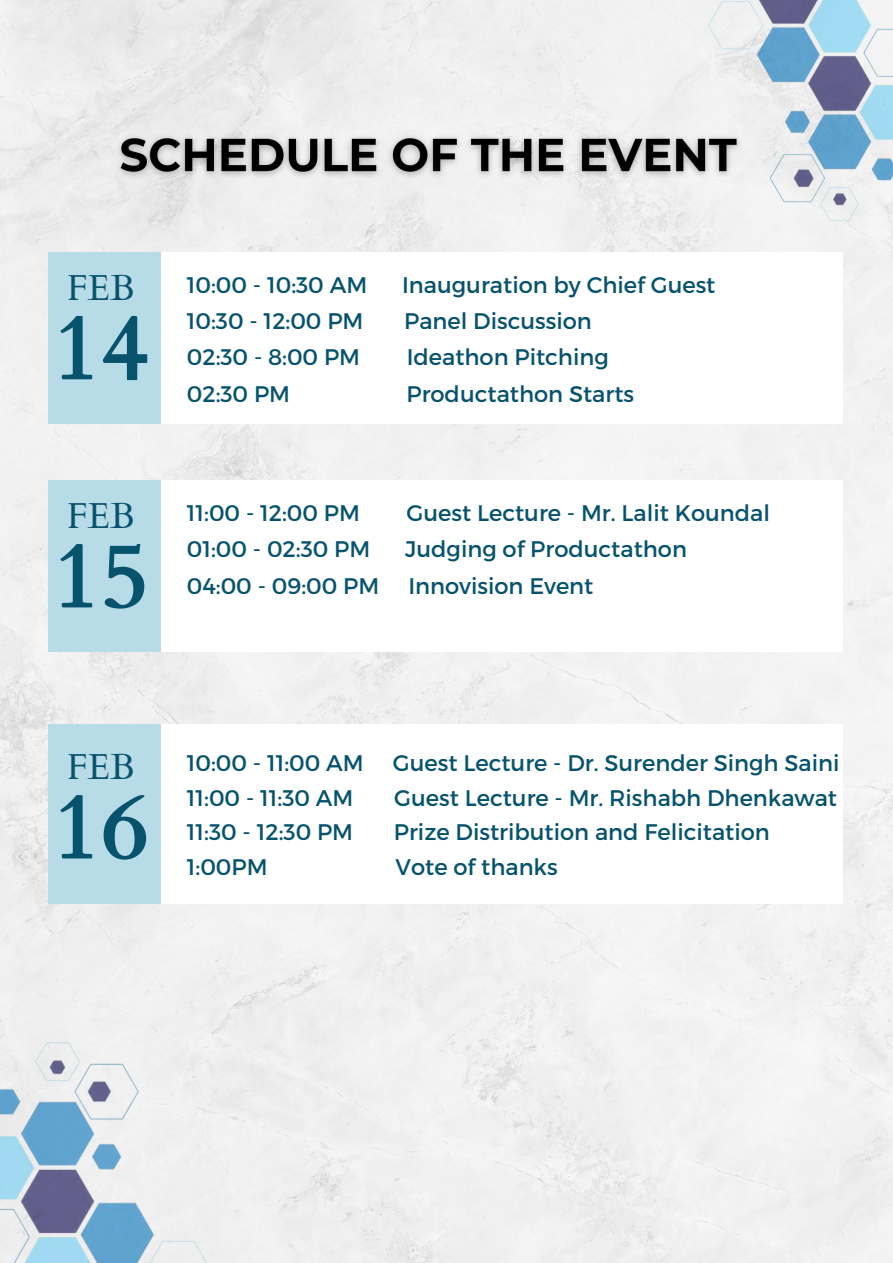
<style>
.page{position:relative;width:893px;height:1263px;background:#f0f0f0}
.page>*{position:absolute;margin:0;border:0;box-sizing:border-box;transform-origin:0 0}
.t1{font:700 94.12px "Cardo";color:#07536d}
.t2{font:36.15px "Cardo";color:#07536d}
.t3{font:22.58px "Montserrat";color:#07536d}
</style>
<div class="page">
<img style="left:0;top:1042px;width:241px;height:221px">
<img style="left:662px;top:0;width:231px;height:240px">
<div style="left:161px;top:252px;width:681px;height:172px;background:#fff"></div>
<div style="left:161px;top:480px;width:681px;height:172px;background:#fff"></div>
<div style="left:49px;top:724px;width:112px;height:179px;background:#b7dbe7"></div>
<div style="left:161px;top:724px;width:681px;height:179px;background:#fff"></div>
<img style="left:110px;top:128px;width:638px;height:56px">
<div style="left:49px;top:252px;width:112px;height:172px;background:#b7dbe7"></div>
<div style="left:49px;top:480px;width:112px;height:172px;background:#b7dbe7"></div>
<h2 class="t2" style="left:67px;top:265px;width:69px">FEB</h2>
<h1 class="t1" style="left:53px;top:286px;width:98px">14</h1>
<p class="t3" style="left:187px;top:270px;width:182px">10:00 - 10:30 AM</p>
<p class="t3" style="left:402px;top:270px;width:315px">Inauguration by Chief Guest</p>
<p class="t3" style="left:187px;top:306px;width:178px">10:30 - 12:00 PM</p>
<p class="t3" style="left:404px;top:306px;width:189px">Panel Discussion</p>
<p class="t3" style="left:187px;top:342px;width:175px">02:30 - 8:00 PM</p>
<p class="t3" style="left:407px;top:342px;width:204px">Ideathon Pitching</p>
<p class="t3" style="left:187px;top:379px;width:105px">02:30 PM</p>
<p class="t3" style="left:406px;top:379px;width:229px">Productathon Starts</p>
<h2 class="t2" style="left:67px;top:493px;width:69px">FEB</h2>
<h1 class="t1" style="left:53px;top:514px;width:98px">15</h1>
<p class="t3" style="left:187px;top:498px;width:175px">11:00 - 12:00 PM</p>
<p class="t3" style="left:406px;top:498px;width:365px">Guest Lecture - Mr. Lalit Koundal</p>
<p class="t3" style="left:187px;top:534px;width:185px">01:00 - 02:30 PM</p>
<p class="t3" style="left:405px;top:534px;width:283px">Judging of Productathon</p>
<p class="t3" style="left:187px;top:571px;width:194px">04:00 - 09:00 PM</p>
<p class="t3" style="left:408px;top:571px;width:187px">Innovision Event</p>
<h2 class="t2" style="left:67px;top:744px;width:69px">FEB</h2>
<h1 class="t1" style="left:53px;top:765px;width:98px">16</h1>
<p class="t3" style="left:187px;top:748px;width:178px">10:00 - 11:00 AM</p>
<p class="t3" style="left:393px;top:748px;width:448px">Guest Lecture - Dr. Surender Singh Saini</p>
<p class="t3" style="left:187px;top:783px;width:168px">11:00 - 11:30 AM</p>
<p class="t3" style="left:394px;top:783px;width:444px">Guest Lecture - Mr. Rishabh Dhenkawat</p>
<p class="t3" style="left:187px;top:817px;width:168px">11:30 - 12:30 PM</p>
<p class="t3" style="left:394px;top:817px;width:377px">Prize Distribution and Felicitation</p>
<p class="t3" style="left:187px;top:852px;width:82px">1:00PM</p>
<p class="t3" style="left:395px;top:852px;width:164px">Vote of thanks</p>
</div>
